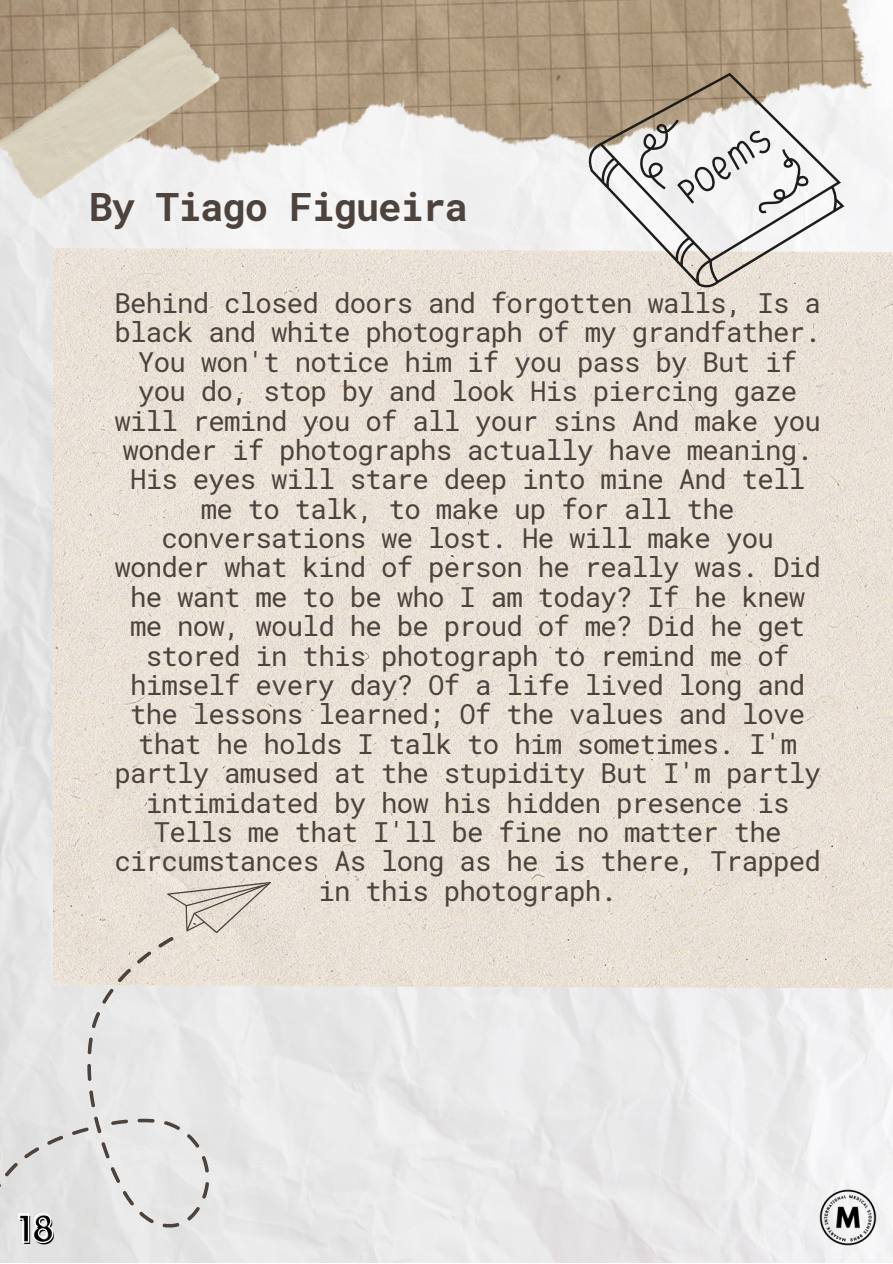
<style>
.page{position:relative;width:893px;height:1264px;background:#fff}
.page>*{position:absolute;margin:0;border:0;box-sizing:border-box;transform-origin:0 0}
.t1{font:700 39px "Roboto Mono";letter-spacing:-.03em;color:#4d433c}
.t2{font:700 37.35px "Neue Einstellung";color:#000}
.t3{font:27.45px/29.4px "Roboto Mono";letter-spacing:-.03em;color:#4d433c;text-align:center}
</style>
<div class="page">
<img style="left:54px;top:246px;width:838px;height:743px">
<img style="left:0;top:0;width:873px;height:173px">
<img style="left:0;top:14px;width:224px;height:192px">
<svg style="left:582px;top:73px;width:262px;height:214px"></svg>
<svg style="left:639px;top:119px;width:169px;height:94px"></svg>
<svg style="left:0;top:875px;width:271px;height:387px;background:#e3e1de"></svg>
<img style="left:803px;top:1173px;width:89px;height:88px">
<p class="t1" style="left:89px;top:180px;width:380px">By Tiago Figueira</p>
<p class="t3" style="left:114px;top:287px;width:708px">Behind closed doors and forgotten walls, Is a black and white photograph of my grandfather.<br>You won't notice him if you pass by But if you do, stop by and look His piercing gaze will remind you of all your sins And make you wonder if photographs actually have meaning.<br>His eyes will stare deep into mine And tell me to talk, to make up for all the conversations we lost. He will make you wonder what kind of person he really was. Did he want me to be who I am today? If he knew me now, would he be proud of me? Did he get stored in this photograph to remind me of himself every day? Of a life lived long and the lessons learned; Of the values and love that he holds I talk to him sometimes. I'm partly amused at the stupidity But I'm partly intimidated by how his hidden presence is Tells me that I'll be fine no matter the circumstances As long as he is there, Trapped in this photograph.</p>
<p class="t2" style="left:19px;top:1195px;width:38px">18</p>
</div>
